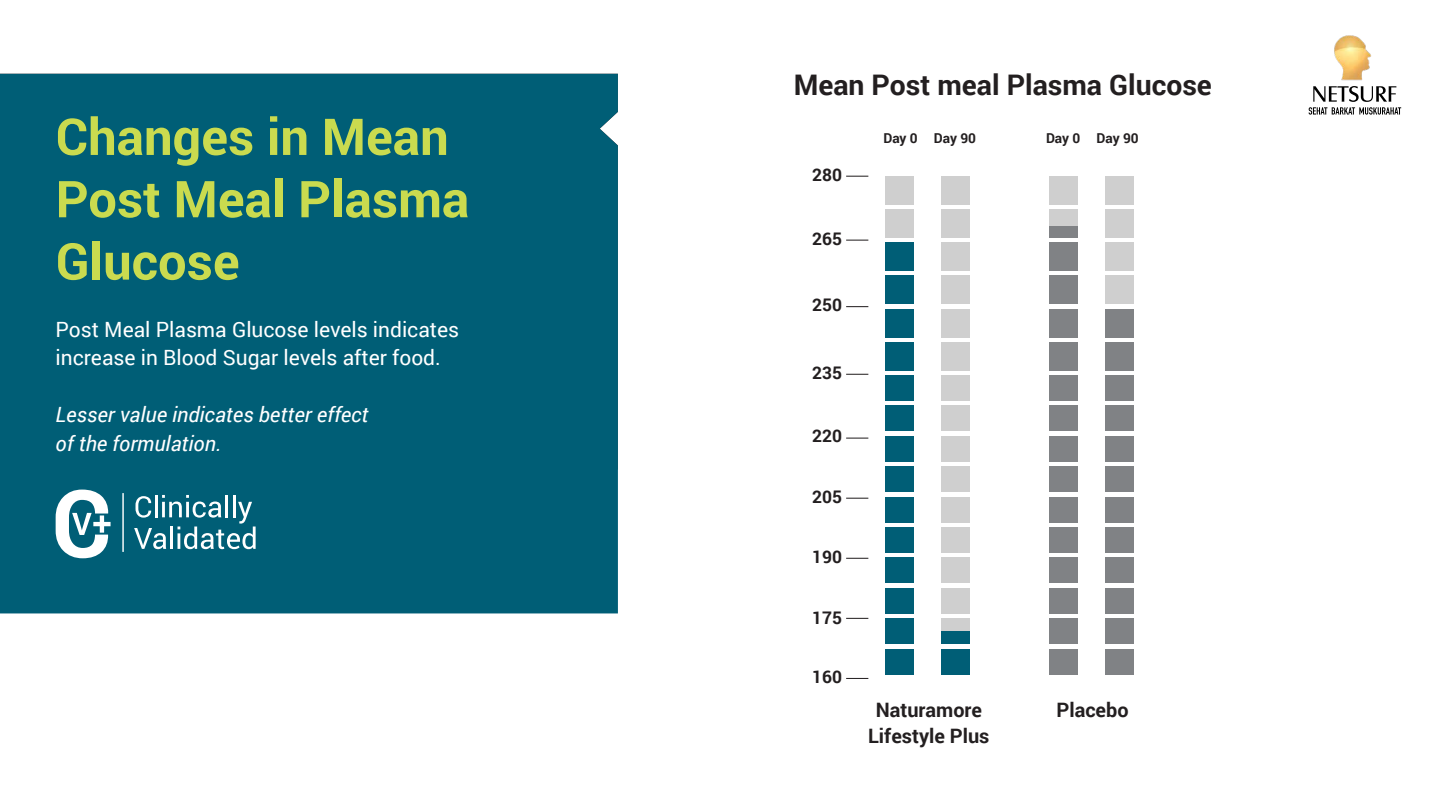
<style>
.page{position:relative;width:1440px;height:810px;background:#fff}
.page>*{position:absolute;margin:0;border:0;box-sizing:border-box;transform-origin:0 0}
.t1{font:700 50.78px/62.2px "Roboto";color:#cadb4f}
.t2{font:700 28.35px "Roboto";color:#231f20}
.t3{font:21px/28.5px "Roboto";color:#fff}
.t4{font:italic 21px/28.5px "Roboto";color:#fff}
.t5{font:700 19.88px/26.3px "Roboto";color:#231f20;text-align:center}
.t6{font:700 17.33px "Roboto";color:#231f20}
.t7{font:700 13.65px "Roboto";color:#231f20}
</style>
<div class="page">
<div style="left:0;top:74px;width:618px;height:539px;background:#005e76"></div>
<div style="left:886px;top:342px;width:28px;height:28px;background:#005e76"></div>
<div style="left:886px;top:309px;width:28px;height:28px;background:#005e76"></div>
<div style="left:941px;top:309px;width:28px;height:28px;background:#cfcfcf"></div>
<div style="left:1049px;top:309px;width:28px;height:28px;background:#808285"></div>
<div style="left:1105px;top:309px;width:28px;height:28px;background:#808285"></div>
<div style="left:886px;top:375px;width:28px;height:25px;background:#005e76"></div>
<div style="left:886px;top:405px;width:28px;height:26px;background:#005e76"></div>
<div style="left:886px;top:436px;width:28px;height:25px;background:#005e76"></div>
<div style="left:886px;top:466px;width:28px;height:25px;background:#005e76"></div>
<div style="left:886px;top:496px;width:28px;height:26px;background:#005e76"></div>
<div style="left:886px;top:527px;width:28px;height:25px;background:#005e76"></div>
<div style="left:886px;top:557px;width:28px;height:26px;background:#005e76"></div>
<div style="left:886px;top:587px;width:28px;height:26px;background:#005e76"></div>
<div style="left:886px;top:618px;width:28px;height:25px;background:#005e76"></div>
<div style="left:886px;top:648px;width:28px;height:26px;background:#005e76"></div>
<div style="left:1105px;top:342px;width:28px;height:28px;background:#808285"></div>
<div style="left:1105px;top:375px;width:28px;height:25px;background:#808285"></div>
<div style="left:1105px;top:405px;width:28px;height:26px;background:#808285"></div>
<div style="left:1105px;top:436px;width:28px;height:25px;background:#808285"></div>
<div style="left:1105px;top:466px;width:28px;height:25px;background:#808285"></div>
<div style="left:1105px;top:496px;width:28px;height:26px;background:#808285"></div>
<div style="left:1105px;top:527px;width:28px;height:25px;background:#808285"></div>
<div style="left:1105px;top:557px;width:28px;height:26px;background:#808285"></div>
<div style="left:1105px;top:587px;width:28px;height:26px;background:#808285"></div>
<div style="left:1105px;top:618px;width:28px;height:25px;background:#808285"></div>
<div style="left:1105px;top:648px;width:28px;height:26px;background:#808285"></div>
<div style="left:1049px;top:405px;width:28px;height:26px;background:#808285"></div>
<div style="left:1049px;top:342px;width:28px;height:28px;background:#808285"></div>
<div style="left:1049px;top:375px;width:28px;height:25px;background:#808285"></div>
<div style="left:1049px;top:436px;width:28px;height:25px;background:#808285"></div>
<div style="left:1049px;top:466px;width:28px;height:25px;background:#808285"></div>
<div style="left:1049px;top:496px;width:28px;height:26px;background:#808285"></div>
<div style="left:1049px;top:527px;width:28px;height:25px;background:#808285"></div>
<div style="left:1049px;top:557px;width:28px;height:26px;background:#808285"></div>
<div style="left:1049px;top:587px;width:28px;height:26px;background:#808285"></div>
<div style="left:1049px;top:618px;width:28px;height:25px;background:#808285"></div>
<div style="left:1049px;top:648px;width:28px;height:26px;background:#808285"></div>
<svg style="left:846px;top:677px;width:22px;height:1px"></svg>
<svg style="left:846px;top:617px;width:22px;height:1px"></svg>
<svg style="left:846px;top:557px;width:22px;height:1px"></svg>
<svg style="left:846px;top:497px;width:22px;height:1px"></svg>
<svg style="left:846px;top:437px;width:22px;height:1px"></svg>
<svg style="left:846px;top:373px;width:22px;height:1px"></svg>
<svg style="left:846px;top:306px;width:22px;height:1px"></svg>
<div style="left:941px;top:342px;width:28px;height:28px;background:#cfcfcf"></div>
<div style="left:886px;top:275px;width:28px;height:28px;background:#005e76"></div>
<div style="left:886px;top:242px;width:28px;height:28px;background:#005e76"></div>
<div style="left:941px;top:242px;width:28px;height:28px;background:#cfcfcf"></div>
<div style="left:1049px;top:242px;width:28px;height:28px;background:#808285"></div>
<div style="left:1105px;top:242px;width:28px;height:28px;background:#cfcfcf"></div>
<div style="left:1049px;top:176px;width:28px;height:28px;background:#cfcfcf"></div>
<div style="left:1105px;top:176px;width:28px;height:28px;background:#cfcfcf"></div>
<div style="left:1105px;top:275px;width:28px;height:28px;background:#cfcfcf"></div>
<div style="left:1049px;top:275px;width:28px;height:28px;background:#808285"></div>
<svg style="left:846px;top:239px;width:22px;height:1px"></svg>
<svg style="left:846px;top:176px;width:22px;height:1px"></svg>
<div style="left:941px;top:275px;width:28px;height:28px;background:#cfcfcf"></div>
<div style="left:886px;top:209px;width:28px;height:28px;background:#cfcfcf"></div>
<div style="left:886px;top:176px;width:28px;height:28px;background:#cfcfcf"></div>
<div style="left:941px;top:176px;width:28px;height:28px;background:#cfcfcf"></div>
<div style="left:941px;top:209px;width:28px;height:28px;background:#cfcfcf"></div>
<div style="left:941px;top:375px;width:28px;height:25px;background:#cfcfcf"></div>
<div style="left:941px;top:405px;width:28px;height:26px;background:#cfcfcf"></div>
<div style="left:941px;top:436px;width:28px;height:25px;background:#cfcfcf"></div>
<div style="left:941px;top:466px;width:28px;height:25px;background:#cfcfcf"></div>
<div style="left:941px;top:496px;width:28px;height:26px;background:#cfcfcf"></div>
<div style="left:941px;top:527px;width:28px;height:25px;background:#cfcfcf"></div>
<div style="left:941px;top:557px;width:28px;height:26px;background:#cfcfcf"></div>
<div style="left:941px;top:587px;width:28px;height:26px;background:#cfcfcf"></div>
<div style="left:941px;top:618px;width:28px;height:25px;background:#cfcfcf"></div>
<div style="left:941px;top:648px;width:28px;height:26px;background:#005e76"></div>
<svg style="left:56px;top:489px;width:55px;height:69px"></svg>
<svg style="left:134px;top:495px;width:122px;height:54px"></svg>
<hr style="left:122px;top:493px;width:2px;height:58px;background:#fff">
<svg style="left:1309px;top:86px;width:92px;height:29px"></svg>
<img style="left:1328px;top:35px;width:49px;height:56px">
<div style="left:1049px;top:209px;width:28px;height:28px;background:#cfcfcf"></div>
<div style="left:941px;top:631px;width:28px;height:12px;background:#005e76"></div>
<div style="left:1049px;top:226px;width:28px;height:11px;background:#808285"></div>
<div style="left:1105px;top:209px;width:28px;height:28px;background:#cfcfcf"></div>
<h1 class="t1" style="left:56px;top:104px;width:415px">Changes in Mean<br>Post Meal Plasma<br>Glucose</h1>
<p class="t3" style="left:56px;top:314px;width:405px">Post Meal Plasma Glucose levels indicates increase in Blood Sugar levels after food.</p>
<p class="t4" style="left:56px;top:399px;width:314px">Lesser value indicates better effect of the formulation.</p>
<h2 class="t2" style="left:794px;top:65px;width:420px">Mean Post meal Plasma Glucose</h2>
<p class="t6" style="left:812px;top:162px;width:31px">280</p>
<p class="t6" style="left:812px;top:226px;width:31px">265</p>
<p class="t6" style="left:812px;top:293px;width:31px">250</p>
<p class="t6" style="left:812px;top:360px;width:31px">235</p>
<p class="t6" style="left:812px;top:423px;width:31px">220</p>
<p class="t6" style="left:812px;top:484px;width:31px">205</p>
<p class="t6" style="left:812px;top:544px;width:31px">190</p>
<p class="t6" style="left:812px;top:605px;width:31px">175</p>
<p class="t6" style="left:812px;top:664px;width:31px">160</p>
<p class="t7" style="left:883px;top:129px;width:94px">Day 0 Day 90</p>
<p class="t7" style="left:1046px;top:129px;width:94px">Day 0 Day 90</p>
<p class="t5" style="left:868px;top:695px;width:123px">Naturamore<br>Lifestyle Plus</p>
<p class="t5" style="left:1056px;top:695px;width:74px">Placebo</p>
</div>
